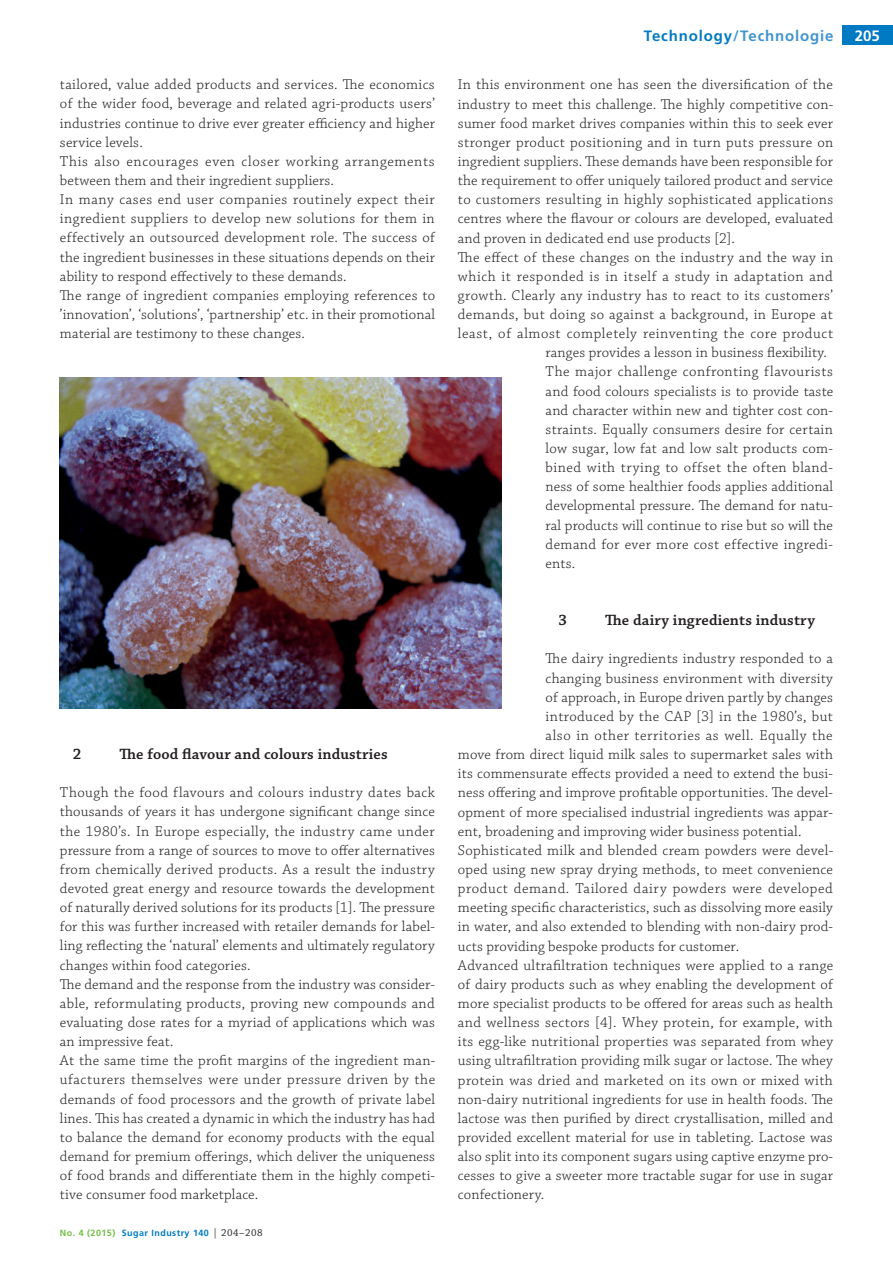
<style>
.page{position:relative;width:893px;height:1263px;background:#fff}
.page>*{position:absolute;margin:0;border:0;box-sizing:border-box;transform-origin:0 0}
.t1{font:600 15.75px "Chaparral Pro";letter-spacing:.01em;color:#231f20}
.t2{font:300 15px/19.2px "Chaparral Pro";letter-spacing:.015em;color:#231f20}
.t3{font:300 15px "Chaparral Pro";letter-spacing:.04em;color:#231f20}
.t4{font:300 15px "Chaparral Pro";letter-spacing:.035em;color:#231f20}
.t5{font:700 15px "Frutiger CE";letter-spacing:.055em;color:#4194d0}
.t6{font:700 15px "Frutiger";color:#fff}
.t7{font:700 9px "Frutiger CE";letter-spacing:.05em;color:#007ac2}
.s1{color:#007ac2}
.s2{color:#71bf44}
.s3{font-family:"Chaparral Pro";font-weight:400;font-size:10.5px;color:#231f20}
</style>
<div class="page">
<div style="left:842px;top:26px;width:51px;height:19px;background:#007ac2"></div>
<img style="left:60px;top:378px;width:441px;height:331px">
<p class="t5" style="left:644px;top:27px;width:191px"><span class="s1">Technology</span>/Technologie</p>
<p class="t2" style="left:60px;top:76px;width:377px">tailored, value added products and services. The economics of the wider food, beverage and related agri-products users’ industries continue to drive ever greater efficiency and higher service levels.<br>This also encourages even closer working arrangements between them and their ingredient suppliers.<br>In many cases end user companies routinely expect their ingredient suppliers to develop new solutions for them in effectively an outsourced development role. The success of the ingredient businesses in these situations depends on their ability to respond effectively to these demands.<br>The range of ingredient companies employing references to ’innovation’, ‘solutions’, ‘partnership’ etc. in their promotional material are testimony to these changes.</p>
<p class="t2" style="left:458px;top:76px;width:377px">In this environment one has seen the diversification of the industry to meet this challenge. The highly competitive con&shy;sumer food market drives companies within this to seek ever stronger product positioning and in turn puts pressure on ingredient suppliers. These demands have been responsible for the requirement to offer uniquely tailored product and service to customers resulting in highly sophisticated applications centres where the flavour or colours are developed, evaluated and proven in dedicated end use products [2].<br>The effect of these changes on the industry and the way in which it responded is in itself a study in adaptation and growth. Clearly any industry has to react to its customers’ demands, but doing so against a background, in Europe at least, of almost completely reinventing the core product</p>
<p class="t1" style="left:73px;top:745px;width:10px">2</p>
<p class="t1" style="left:119px;top:745px;width:270px">The food flavour and colours industries</p>
<p class="t2" style="left:60px;top:784px;width:377px">Though the food flavours and colours industry dates back thousands of years it has undergone significant change since the 1980’s. In Europe especially, the industry came under pressure from a range of sources to move to offer alternatives from chemically derived products. As a result the industry devoted great energy and resource towards the development of naturally derived solutions for its products [1]. The pressure for this was further increased with retailer demands for label&shy;ling reflecting the ‘natural’ elements and ultimately regulatory changes within food categories.<br>The demand and the response from the industry was consider&shy;able, reformulating products, proving new compounds and evaluating dose rates for a myriad of applications which was an impressive feat.<br>At the same time the profit margins of the ingredient man&shy;ufacturers themselves were under pressure driven by the demands of food processors and the growth of private label lines. This has created a dynamic in which the industry has had to balance the demand for economy products with the equal demand for premium offerings, which deliver the uniqueness of food brands and differentiate them in the highly competi&shy;tive consumer food marketplace.</p>
<p class="t7" style="left:60px;top:1227px;width:204px"><span class="s2">No. 4 (2015)</span> Sugar Industry 140 <span class="s3">| 204–208</span></p>
<p class="t2" style="left:546px;top:344px;width:289px">ranges provides a lesson in business flexibility.<br>The major challenge confronting flavourists and food colours specialists is to provide taste and character within new and tighter cost con&shy;straints. Equally consumers desire for certain low sugar, low fat and low salt products com&shy;bined with trying to offset the often bland&shy;ness of some healthier foods applies additional developmental pressure. The demand for natu&shy;ral products will continue to rise but so will the demand for ever more cost effective ingredi&shy;ents.</p>
<p class="t1" style="left:558px;top:611px;width:10px">3</p>
<p class="t1" style="left:605px;top:611px;width:211px">The dairy ingredients industry</p>
<p class="t2" style="left:546px;top:650px;width:289px">The dairy ingredients industry responded to a</p>
<p class="t2" style="left:546px;top:669px;width:289px">changing business environment with diversity</p>
<p class="t2" style="left:546px;top:688px;width:289px">of approach, in Europe driven partly by changes</p>
<p class="t2" style="left:546px;top:707px;width:289px">introduced by the CAP [3] in the 1980’s, but</p>
<p class="t4" style="left:546px;top:727px;width:289px">also in other territories as well. Equally the</p>
<p class="t2" style="left:458px;top:745px;width:377px">move from direct liquid milk sales to supermarket sales with</p>
<p class="t2" style="left:458px;top:764px;width:377px">its commensurate effects provided a need to extend the busi-</p>
<p class="t2" style="left:458px;top:784px;width:376px">ness offering and improve profitable opportunities. The devel-</p>
<p class="t2" style="left:458px;top:803px;width:377px">opment of more specialised industrial ingredients was appar-</p>
<p class="t2" style="left:458px;top:822px;width:345px">ent, broadening and improving wider business potential.</p>
<p class="t2" style="left:458px;top:841px;width:377px">Sophisticated milk and blended cream powders were devel-</p>
<p class="t2" style="left:458px;top:860px;width:376px">oped using new spray drying methods, to meet convenience</p>
<p class="t3" style="left:458px;top:880px;width:376px">product demand. Tailored dairy powders were developed</p>
<p class="t2" style="left:458px;top:898px;width:377px">meeting specific characteristics, such as dissolving more easily</p>
<p class="t2" style="left:458px;top:918px;width:377px">in water, and also extended to blending with non-dairy prod-</p>
<p class="t2" style="left:458px;top:937px;width:283px">ucts providing bespoke products for customer.</p>
<p class="t2" style="left:458px;top:956px;width:377px">Advanced ultrafiltration techniques were applied to a range</p>
<p class="t2" style="left:458px;top:975px;width:377px">of dairy products such as whey enabling the development of</p>
<p class="t2" style="left:458px;top:994px;width:377px">more specialist products to be offered for areas such as health</p>
<p class="t2" style="left:458px;top:1013px;width:376px">and wellness sectors [4]. Whey protein, for example, with</p>
<p class="t2" style="left:458px;top:1032px;width:377px">its egg-like nutritional properties was separated from whey</p>
<p class="t2" style="left:458px;top:1052px;width:377px">using ultrafiltration providing milk sugar or lactose. The whey</p>
<p class="t2" style="left:458px;top:1071px;width:376px">protein was dried and marketed on its own or mixed with</p>
<p class="t2" style="left:458px;top:1090px;width:377px">non-dairy nutritional ingredients for use in health foods. The</p>
<p class="t2" style="left:458px;top:1109px;width:376px">lactose was then purified by direct crystallisation, milled and</p>
<p class="t2" style="left:458px;top:1128px;width:376px">provided excellent material for use in tableting. Lactose was</p>
<p class="t2" style="left:458px;top:1147px;width:377px">also split into its component sugars using captive enzyme pro-</p>
<p class="t2" style="left:458px;top:1166px;width:376px">cesses to give a sweeter more tractable sugar for use in sugar</p>
<p class="t2" style="left:458px;top:1186px;width:88px">confectionery.</p>
<p class="t6" style="left:855px;top:27px;width:27px">205</p>
</div>
